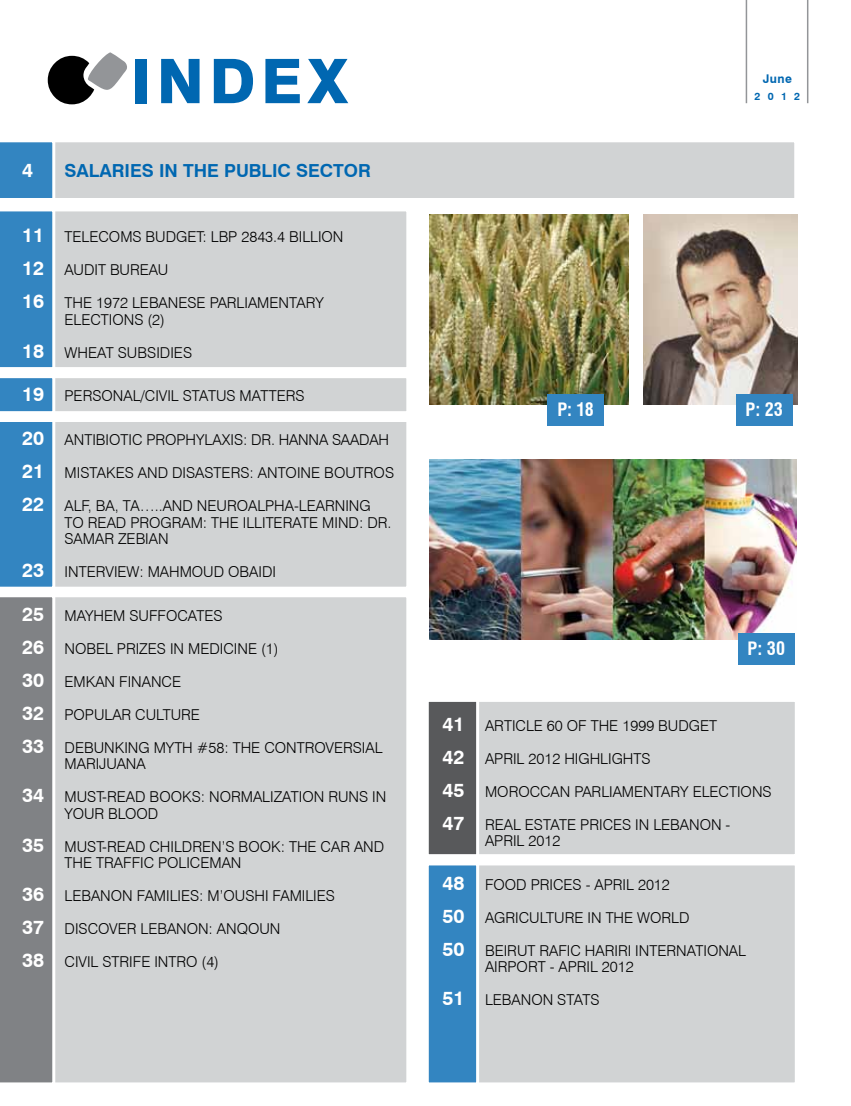
<style>
.page{position:relative;width:851px;height:1106px;background:#fff}
.page>*{position:absolute;margin:0;border:0;box-sizing:border-box;transform-origin:0 0}
.t1{font:800 61.5px "Swiss 721 BT";letter-spacing:.09em;color:#0067b1}
.Headline_0{font:700 19.5px "Swiss 721 BT";color:#fff}
.Headline_0-2{font:700 18px "Swiss 721 BT";color:#0067b1}
.Table_Heads{font:700 condensed 18px "Swiss 721 BT";color:#fff}
.Headline_0-3{font:300 15px/16.5px "Swiss 721 BT";color:#000}
.SubTitle{font:700 12px "Swiss 721 BT";color:#0067b1}
.SubTitle-2{font:700 10.5px "Swiss 721 BT";color:#0067b1}
.s1{font-weight:700;font-size:19.5px;color:#fff}
</style>
<div class="page">
<div style="left:411px;top:142px;width:384px;height:56px;background:#d1d3d4"></div>
<svg style="left:0;top:142px;width:411px;height:941px;background:#c5cbd0"></svg>
<div style="left:480px;top:702px;width:315px;height:152px;background:#d1d3d4"></div>
<div style="left:480px;top:865px;width:315px;height:218px;background:#d1d3d4"></div>
<svg style="left:428px;top:701px;width:52px;height:382px;background:#6088a7"></svg>
<hr style="left:745px;top:0;width:2px;height:103px;background:#939598">
<img style="left:429px;top:459px;width:367px;height:180px">
<img style="left:643px;top:215px;width:154px;height:190px">
<img style="left:429px;top:215px;width:200px;height:190px">
<hr style="left:806px;top:0;width:2px;height:103px;background:#939598">
<div style="left:547px;top:394px;width:57px;height:32px;background:#3385c1"></div>
<div style="left:735px;top:394px;width:57px;height:32px;background:#3385c1"></div>
<div style="left:737px;top:634px;width:57px;height:31px;background:#3385c1"></div>
<svg style="left:48px;top:52px;width:79px;height:52px"></svg>
<p class="t1" style="left:131px;top:44px;width:218px">INDEX</p>
<p class="Headline_0" style="left:22px;top:156px;width:13px">4</p>
<p class="Headline_0-2" style="left:65px;top:158px;width:308px">SALARIES IN THE PUBLIC SECTOR</p>
<p class="Headline_0-3" style="left:22px;top:229px;width:323px"><span class="s1">11</span> TELECOMS BUDGET: LBP 2843.4 BILLION</p>
<p class="Headline_0-3" style="left:22px;top:262px;width:148px"><span class="s1">12</span> AUDIT BUREAU</p>
<p class="Headline_0-3" style="left:65px;top:295px;width:261px;text-indent:-43px"><span class="s1">16</span> THE 1972 LEBANESE PARLIAMENTARY<br>ELECTIONS (2)</p>
<p class="Headline_0-3" style="left:22px;top:344px;width:171px"><span class="s1">18</span> WHEAT SUBSIDIES</p>
<p class="Headline_0-3" style="left:22px;top:388px;width:284px"><span class="s1">19</span> PERSONAL/CIVIL STATUS MATTERS</p>
<p class="Headline_0-3" style="left:22px;top:431px;width:368px"><span class="s1">20</span> ANTIBIOTIC PROPHYLAXIS: DR. HANNA SAADAH</p>
<p class="Headline_0-3" style="left:22px;top:464px;width:373px"><span class="s1">21</span> MISTAKES AND DISASTERS: ANTOINE BOUTROS</p>
<p class="Headline_0-3" style="left:65px;top:497px;width:328px;text-indent:-43px"><span class="s1">22</span> ALF, BA, TA…..AND NEUROALPHA-LEARNING<br>TO READ PROGRAM: THE ILLITERATE MIND: DR.<br>SAMAR ZEBIAN</p>
<p class="Headline_0-3" style="left:22px;top:563px;width:255px"><span class="s1">23</span> INTERVIEW: MAHMOUD OBAIDI</p>
<p class="Headline_0-3" style="left:22px;top:607px;width:202px"><span class="s1">25</span> MAYHEM SUFFOCATES</p>
<p class="Headline_0-3" style="left:22px;top:640px;width:258px"><span class="s1">26</span> NOBEL PRIZES IN MEDICINE (1)</p>
<p class="Headline_0-3" style="left:22px;top:673px;width:161px"><span class="s1">30</span> EMKAN FINANCE</p>
<p class="Headline_0-3" style="left:22px;top:706px;width:179px"><span class="s1">32</span> POPULAR CULTURE</p>
<p class="Headline_0-3" style="left:65px;top:739px;width:319px;text-indent:-43px"><span class="s1">33</span> DEBUNKING MYTH #58: THE CONTROVERSIAL<br>MARIJUANA</p>
<p class="Headline_0-3" style="left:65px;top:788px;width:323px;text-indent:-43px"><span class="s1">34</span> MUST-READ BOOKS: NORMALIZATION RUNS IN<br>YOUR BLOOD</p>
<p class="Headline_0-3" style="left:65px;top:838px;width:321px;text-indent:-43px"><span class="s1">35</span> MUST-READ CHILDREN’S BOOK: THE CAR AND<br>THE TRAFFIC POLICEMAN</p>
<p class="Headline_0-3" style="left:22px;top:887px;width:314px"><span class="s1">36</span> LEBANON FAMILIES: M’OUSHI FAMILIES</p>
<p class="Headline_0-3" style="left:22px;top:920px;width:260px"><span class="s1">37</span> DISCOVER LEBANON: ANQOUN</p>
<p class="Headline_0-3" style="left:22px;top:953px;width:198px"><span class="s1">38</span> CIVIL STRIFE INTRO (4)</p>
<p class="SubTitle" style="left:762px;top:71px;width:31px">June</p>
<p class="SubTitle-2" style="left:754px;top:89px;width:47px">2012</p>
<p class="Table_Heads" style="left:557px;top:399px;width:38px">P: 18</p>
<p class="Table_Heads" style="left:745px;top:399px;width:39px">P: 23</p>
<p class="Table_Heads" style="left:747px;top:638px;width:39px">P: 30</p>
<p class="Headline_0-3" style="left:442px;top:717px;width:276px"><span class="s1">41</span> ARTICLE 60 OF THE 1999 BUDGET</p>
<p class="Headline_0-3" style="left:442px;top:750px;width:209px"><span class="s1">42</span> APRIL 2012 HIGHLIGHTS</p>
<p class="Headline_0-3" style="left:442px;top:783px;width:330px"><span class="s1">45</span> MOROCCAN PARLIAMENTARY ELECTIONS</p>
<p class="Headline_0-3" style="left:485px;top:816px;width:247px;text-indent:-43px"><span class="s1">47</span> REAL ESTATE PRICES IN LEBANON -<br>APRIL 2012</p>
<p class="Headline_0-3" style="left:442px;top:876px;width:229px"><span class="s1">48</span> FOOD PRICES - APRIL 2012</p>
<p class="Headline_0-3" style="left:442px;top:909px;width:248px"><span class="s1">50</span> AGRICULTURE IN THE WORLD</p>
<p class="Headline_0-3" style="left:485px;top:942px;width:262px;text-indent:-43px"><span class="s1">50</span> BEIRUT RAFIC HARIRI INTERNATIONAL<br>AIRPORT - APRIL 2012</p>
<p class="Headline_0-3" style="left:442px;top:991px;width:159px"><span class="s1">51</span> LEBANON STATS</p>
</div>
